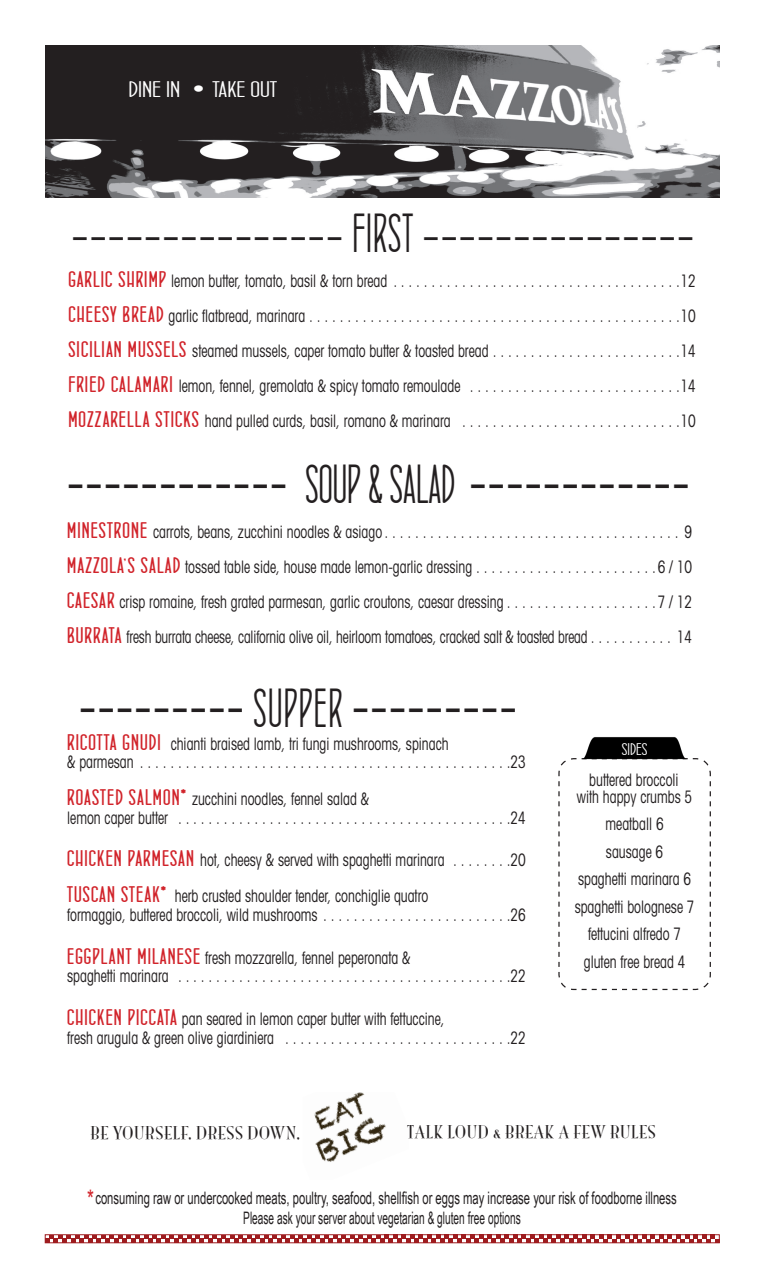
<style>
.page{position:relative;width:765px;height:1283px;background:#fff}
.page>*{position:absolute;margin:0;border:0;box-sizing:border-box;transform-origin:0 0}
.t1{font:56.25px "Concurso Italian BTN";color:#231f20;scale:.8 1}
.t2{font:45px "Concurso Italian BTN";color:#231f20}
.t3{font:22.5px "Concurso Italian BTN";color:#fff;scale:1.33 1}
.t4{font:condensed 17.25px "Avant Garde";color:#231f20;scale:.8 1}
.t5{font:17.25px "Arial Narrow";color:#231f20;scale:.8 1}
.t6{font:condensed 17.25px "Avant Garde";color:#231f20;scale:.78 1}
.t7{font:17.25px "Arial Narrow";color:#231f20;scale:.72 1}
.t8{font:16.88px "Concurso Italian BTN";color:#fff;scale:1.11 1}
.t9{font:16.25px "Mona Lisa Solid ITCTT";letter-spacing:.05em;color:#231f20}
.s1{font-size:54.75px}
.s2{font-family:"Concurso Italian BTN Bold";font-stretch:normal;font-size:22.5px;color:#d1232a}
.s3{font-size:25px;color:#d1232a}
</style>
<div class="page">
<img style="left:314px;top:1092px;width:72px;height:70px">
<svg style="left:558px;top:758px;width:153px;height:232px"></svg>
<img style="left:583px;top:737px;width:104px;height:28px">
<img style="left:45px;top:45px;width:675px;height:152px">
<svg style="left:47px;top:1236px;width:671px;height:5px"></svg>
<div style="left:45px;top:1234px;width:675px;height:9px;border:1px solid #9e1c20"></div>
<p class="t3" style="left:128px;top:79px;width:113px">DINE IN • TAKE OUT</p>
<p class="t2" style="left:72px;top:214px;width:624px">--------------- <span class="s1">FIRST</span> ---------------</p>
<p class="t4" style="left:68px;top:270px;width:786px"><span class="s2">GARLIC SHRIMP</span> lemon butter, tomato, basil &amp; torn bread . . . . . . . . . . . . . . . . . . . . . . . . . . . . . . . . . . . . . 12</p>
<p class="t4" style="left:68px;top:305px;width:786px"><span class="s2">CHEESY BREAD</span> garlic flatbread, marinara . . . . . . . . . . . . . . . . . . . . . . . . . . . . . . . . . . . . . . . . . . . . . . . . 10</p>
<p class="t4" style="left:68px;top:340px;width:786px"><span class="s2">SICILIAN MUSSELS</span> steamed mussels, caper tomato butter &amp; toasted bread . . . . . . . . . . . . . . . . . . . . . . . . 14</p>
<p class="t4" style="left:68px;top:375px;width:786px"><span class="s2">FRIED CALAMARI</span> lemon, fennel, gremolata &amp; spicy tomato remoulade . . . . . . . . . . . . . . . . . . . . . . . . . . . 14</p>
<p class="t4" style="left:68px;top:410px;width:786px"><span class="s2">MOZZARELLA STICKS</span> hand pulled curds, basil, romano &amp; marinara . . . . . . . . . . . . . . . . . . . . . . . . . . . . 10</p>
<p class="t1" style="left:67px;top:457px;width:779px">------------ <span class="s1">SOUP &amp; SALAD</span> ------------</p>
<p class="t4" style="left:67px;top:521px;width:783px"><span class="s2">MINESTRONE</span> carrots, beans, zucchini noodles &amp; asiago . . . . . . . . . . . . . . . . . . . . . . . . . . . . . . . . . . . . . . 9</p>
<p class="t4" style="left:67px;top:556px;width:783px"><span class="s2">MAZZOLA’S SALAD</span> tossed table side, house made lemon-garlic dressing . . . . . . . . . . . . . . . . . . . . . . . . 6 / 10</p>
<p class="t4" style="left:67px;top:591px;width:783px"><span class="s2">CAESAR</span> crisp romaine, fresh grated parmesan, garlic croutons, caesar dressing . . . . . . . . . . . . . . . . . . . 7 / 12</p>
<p class="t6" style="left:67px;top:626px;width:803px"><span class="s2">BURRATA</span> fresh burrata cheese, california olive oil, heirloom tomatoes, cracked salt &amp; toasted bread . . . . . . . . . . . 14</p>
<p class="t1" style="left:79px;top:681px;width:548px">--------- <span class="s1">SUPPER</span> ---------</p>
<p class="t4" style="left:67px;top:733px;width:478px"><span class="s2">RICOTTA GNUDI</span> chianti braised lamb, tri fungi mushrooms, spinach</p>
<p class="t4" style="left:67px;top:751px;width:575px">&amp; parmesan . . . . . . . . . . . . . . . . . . . . . . . . . . . . . . . . . . . . . . . . . . . . . . . . 23</p>
<p class="t4" style="left:67px;top:788px;width:379px"><span class="s2">ROASTED SALMON*</span> zucchini noodles, fennel salad &amp;</p>
<p class="t4" style="left:67px;top:806px;width:575px">lemon caper butter . . . . . . . . . . . . . . . . . . . . . . . . . . . . . . . . . . . . . . . . . . . 24</p>
<p class="t4" style="left:67px;top:849px;width:575px"><span class="s2">CHICKEN PARMESAN</span> hot, cheesy &amp; served with spaghetti marinara . . . . . . . 20</p>
<p class="t4" style="left:67px;top:885px;width:453px"><span class="s2">TUSCAN STEAK*</span> herb crusted shoulder tender, conchiglie quatro</p>
<p class="t4" style="left:67px;top:904px;width:575px">formaggio, buttered broccoli, wild mushrooms . . . . . . . . . . . . . . . . . . . . . . . . 26</p>
<p class="t4" style="left:67px;top:946px;width:431px"><span class="s2">EGGPLANT MILANESE</span> fresh mozzarella, fennel peperonata &amp;</p>
<p class="t4" style="left:67px;top:965px;width:575px">spaghetti marinara . . . . . . . . . . . . . . . . . . . . . . . . . . . . . . . . . . . . . . . . . . . 22</p>
<p class="t4" style="left:67px;top:1008px;width:473px"><span class="s2">CHICKEN PICCATA</span> pan seared in lemon caper butter with fettuccine,</p>
<p class="t4" style="left:67px;top:1026px;width:575px">fresh arugula &amp; green olive giardiniera . . . . . . . . . . . . . . . . . . . . . . . . . . . . . 22</p>
<p class="t8" style="left:622px;top:741px;width:24px">SIDES</p>
<p class="t4" style="left:589px;top:769px;width:113px">buttered broccoli</p>
<p class="t4" style="left:577px;top:785px;width:146px">with happy crumbs 5</p>
<p class="t4" style="left:606px;top:813px;width:74px">meatball 6</p>
<p class="t4" style="left:606px;top:840px;width:73px">sausage 6</p>
<p class="t4" style="left:578px;top:868px;width:143px">spaghetti marinara 6</p>
<p class="t4" style="left:575px;top:895px;width:151px">spaghetti bolognese 7</p>
<p class="t4" style="left:588px;top:923px;width:118px">fettucini alfredo 7</p>
<p class="t4" style="left:584px;top:950px;width:128px">gluten free bread 4</p>
<p class="t9" style="left:91px;top:1123px;width:211px">BE YOURSELF, DRESS DOWN,</p>
<p class="t9" style="left:407px;top:1122px;width:250px">TALK LOUD &amp; BREAK A FEW RULES</p>
<p class="t5" style="left:87px;top:1185px;width:739px"><span class="s3">*</span>consuming raw or undercooked meats, poultry, seafood, shellfish or eggs may increase your risk of foodborne illness</p>
<p class="t7" style="left:243px;top:1205px;width:387px">Please ask your server about vegetarian &amp; gluten free options</p>
</div>
